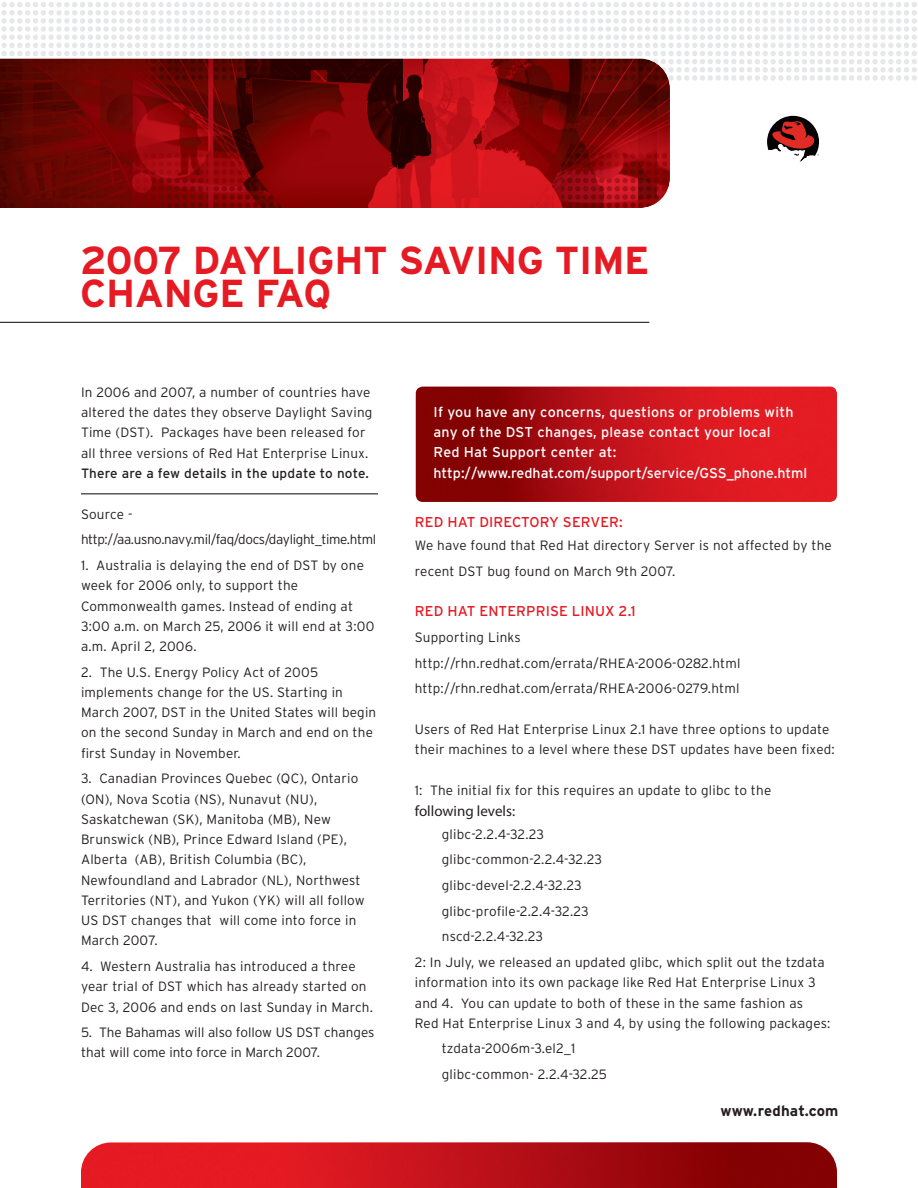
<style>
.page{position:relative;width:918px;height:1188px;background:#fff}
.page>*{position:absolute;margin:0;border:0;box-sizing:border-box;transform-origin:0 0}
.t1{font:700 39px/33px "Interstate";letter-spacing:-.01em;color:#e51a23}
.t2{font:15px "Myriad Pro";color:#231f20}
.t3{font:700 15px "Interstate";letter-spacing:.01em;color:#231f20}
.t4{font:14.25px/20.2px "Interstate";color:#fff}
.t5{font:14.25px "Interstate";letter-spacing:.01em;color:#e51a23}
.t6{font:300 13.5px/20.2px "Interstate";letter-spacing:.015em;color:#231f20}
.t7{font:300 13.5px/25.7px "Interstate";letter-spacing:-.025em;color:#231f20}
.t8{font:13.5px "Interstate";letter-spacing:.015em;color:#231f20}
</style>
<div class="page">
<hr style="left:0;top:322px;width:649px;height:1px;background:#231f20">
<svg style="left:1px;top:2px;width:916px;height:79px"></svg>
<img style="left:81px;top:1142px;width:756px;height:46px">
<svg style="left:767px;top:116px;width:52px;height:46px"></svg>
<img style="left:0;top:58px;width:670px;height:150px">
<hr style="left:81px;top:493px;width:297px;height:1px;background:#231f20">
<img style="left:416px;top:387px;width:421px;height:115px;border-radius:7px">
<h1 class="t1" style="left:80px;top:243px;width:571px">2007 Daylight Saving Time<br>Change FAQ</h1>
<p class="t6" style="left:81px;top:382px;width:293px">In 2006 and 2007, a number of countries have altered the dates they observe Daylight Saving Time (DST). Packages have been released for all three versions of Red Hat Enterprise Linux.</p>
<p class="t8" style="left:81px;top:466px;width:289px">There are a few details in the update to note.</p>
<p class="t7" style="left:81px;top:501px;width:297px">Source - http://aa.usno.navy.mil/faq/docs/daylight_time.html</p>
<p class="t6" style="left:81px;top:555px;width:295px">1. Australia is delaying the end of DST by one week for 2006 only, to support the Commonwealth games. Instead of ending at 3:00 a.m. on March 25, 2006 it will end at 3:00 a.m. April 2, 2006.</p>
<p class="t6" style="left:81px;top:662px;width:297px">2. The U.S. Energy Policy Act of 2005 implements change for the US. Starting in March 2007, DST in the United States will begin on the second Sunday in March and end on the first Sunday in November.</p>
<p class="t6" style="left:81px;top:768px;width:285px">3. Canadian Provinces Quebec (QC), Ontario (ON), Nova Scotia (NS), Nunavut (NU), Saskatchewan (SK), Manitoba (MB), New Brunswick (NB), Prince Edward Island (PE), Alberta (AB), British Columbia (BC), Newfoundland and Labrador (NL), Northwest Territories (NT), and Yukon (YK) will all follow US DST changes that will come into force in March 2007.</p>
<p class="t6" style="left:81px;top:956px;width:294px">4. Western Australia has introduced a three year trial of DST which has already started on<br>Dec 3, 2006 and ends on last Sunday in March.</p>
<p class="t6" style="left:81px;top:1022px;width:295px">5. The Bahamas will also follow US DST changes that will come into force in March 2007.</p>
<p class="t4" style="left:434px;top:402px;width:361px">If you have any concerns, questions or problems with any of the DST</p>
<p class="t4" style="left:434px;top:422px;width:375px;text-indent:104px">changes, please contact your local<br>Red Hat Support center at: http://www.redhat.com/support/service/GSS_phone.html</p>
<p class="t5" style="left:415px;top:514px;width:210px">RED HAT DI RECTORY SERVER:</p>
<p class="t6" style="left:415px;top:532px;width:419px;line-height:25.7px">We have found that Red Hat directory Server is not affected by the recent DST bug found on March 9th 2007.</p>
<p class="t5" style="left:415px;top:603px;width:222px">Red Hat Enterprise Linux 2.1</p>
<p class="t6" style="left:415px;top:624px;width:327px;line-height:25.7px">Supporting Links http://rhn.redhat.com/errata/RHEA-2006-0282.html http://rhn.redhat.com/errata/RHEA-2006-0279.html</p>
<p class="t6" style="left:415px;top:719px;width:422px">Users of Red Hat Enterprise Linux 2.1 have three options to update their machines to a level where these DST updates have been fixed:</p>
<p class="t6" style="left:415px;top:780px;width:358px">1: The initial fix for this requires an update to glibc to the</p>
<p class="t2" style="left:415px;top:802px;width:102px">following levels:</p>
<p class="t6" style="left:442px;top:824px;width:104px">glibc-2.2.4-32.23</p>
<p class="t6" style="left:442px;top:849px;width:162px">glibc-common-2.2.4-32.23</p>
<p class="t6" style="left:442px;top:875px;width:141px">glibc-devel-2.2.4-32.23</p>
<p class="t6" style="left:442px;top:901px;width:148px">glibc-profile-2.2.4-32.23</p>
<p class="t6" style="left:442px;top:926px;width:103px">nscd-2.2.4-32.23</p>
<p class="t6" style="left:415px;top:952px;width:411px">2: In July, we released an updated glibc, which split out the tzdata</p>
<p class="t6" style="left:415px;top:972px;width:417px">information into its own package like Red Hat Enterprise Linux 3 and 4. You can update to both of these in the same fashion as<br>Red Hat Enterprise Linux 3 and 4, by using the following packages:</p>
<p class="t6" style="left:442px;top:1036px;width:167px;line-height:25.7px">tzdata-2006m-3.el2_1 glibc-common- 2.2.4-32.25</p>
<p class="t3" style="left:720px;top:1103px;width:120px">www.redhat.com</p>
</div>
